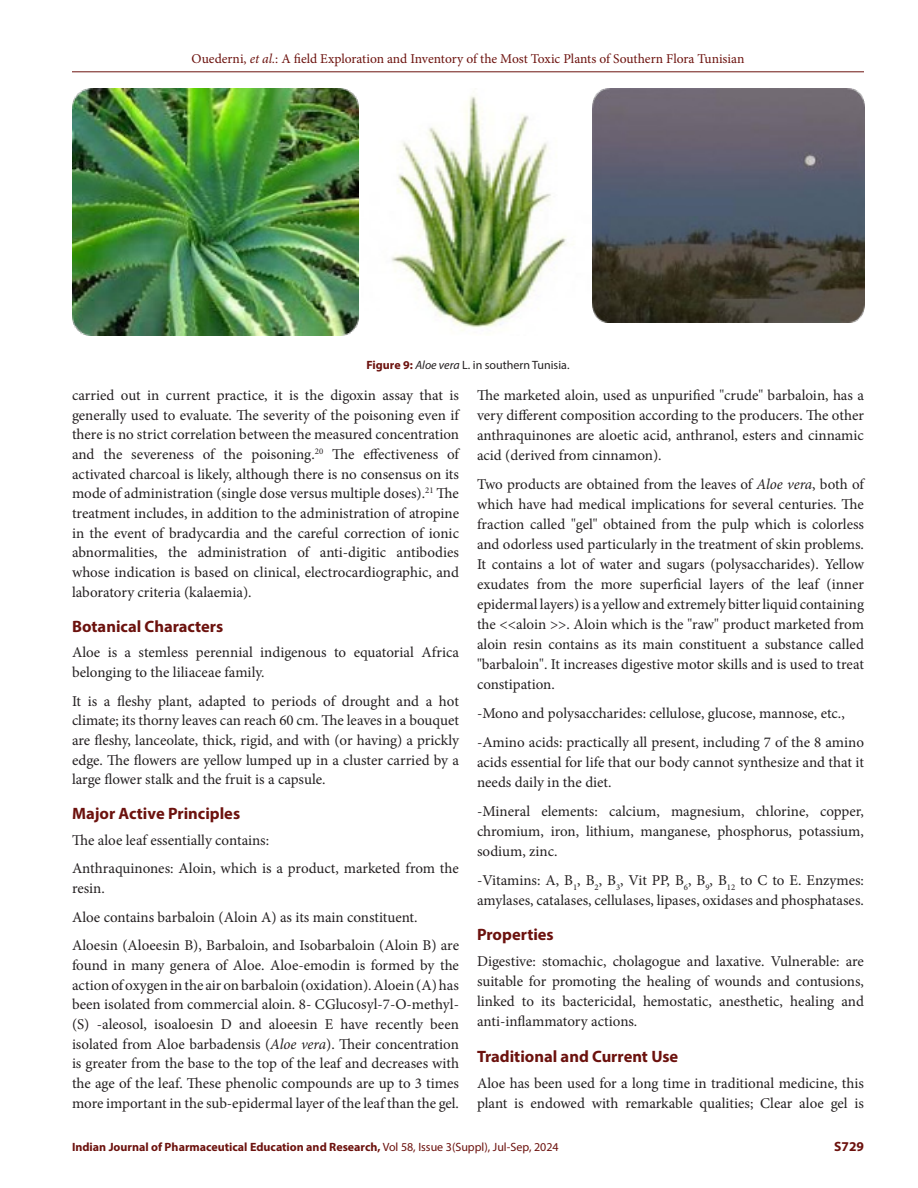
<style>
.page{position:relative;width:918px;height:1188px;background:#fff}
.page>*{position:absolute;margin:0;border:0;box-sizing:border-box;transform-origin:0 0}
.Heading_2{font:700 16.5px "Myriad Pro";color:#6c120e}
.Body_text{font:15px/19.6px "Minion Pro";color:#231f20;text-align:justify}
.Body_text__FO{font:15px/20px "Minion Pro";color:#231f20}
.t1{font:13.5px "Minion Pro";color:#6c120e}
.t2{font:700 13.5px "Myriad Pro";color:#6c120e}
.t3{font:700 12px "Myriad Pro";color:#6c120e}
.FIG_Caption{font:12px "Myriad Pro";color:#231f20}
.s1{font-style:italic}
.s2{font-weight:700;color:#6c120e}
.s3{font-weight:400}
</style>
<div class="page">
<hr style="left:72px;top:72px;width:792px;height:1px;background:#6c120e">
<img style="left:72px;top:88px;width:286px;height:247px">
<img style="left:391px;top:96px;width:175px;height:235px">
<img style="left:592px;top:88px;width:272px;height:235px">
<p class="t1" style="left:192px;top:50px;width:554px">Ouederni, <span class="s1">et al.</span>: A field Exploration and Inventory of the Most Toxic Plants of Southern Flora Tunisian</p>
<p class="FIG_Caption" style="left:367px;top:357px;width:204px"><span class="s2">Figure 9:</span> <span class="s1">Aloe vera</span> L. in southern Tunisia.</p>
<p class="Body_text" style="left:72px;top:386px;width:389px">carried out in current practice, it is the digoxin assay that is generally used to evaluate. The severity of the poisoning even if there is no strict correlation between the measured concentration and the severeness of the poisoning.<sup>20</sup> The effectiveness of activated charcoal is likely, although there is no consensus on its mode of administration (single dose versus multiple doses).<sup>21</sup> The treatment includes, in addition to the administration of atropine in the event of bradycardia and the careful correction of ionic abnormalities, the administration of anti-digitic antibodies whose indication is based on clinical, electrocardiographic, and laboratory criteria (kalaemia).</p>
<p class="Heading_2" style="left:72px;top:615px;width:153px">Botanical Characters</p>
<p class="Body_text__FO" style="left:72px;top:643px;width:389px">Aloe is a stemless perennial indigenous to equatorial Africa belonging to the liliaceae family.</p>
<p class="Body_text" style="left:72px;top:691px;width:389px">It is a fleshy plant, adapted to periods of drought and a hot climate; its thorny leaves can reach 60 cm. The leaves in a bouquet are fleshy, lanceolate, thick, rigid, and with (or having) a prickly edge. The flowers are yellow lumped up in a cluster carried by a large flower stalk and the fruit is a capsule.</p>
<p class="Heading_2" style="left:72px;top:803px;width:170px">Major Active Principles</p>
<p class="Body_text__FO" style="left:72px;top:830px;width:199px">The aloe leaf essentially contains:</p>
<p class="Body_text" style="left:72px;top:859px;width:388px">Anthraquinones: Aloin, which is a product, marketed from the resin.</p>
<p class="Body_text" style="left:72px;top:907px;width:347px">Aloe contains barbaloin (Aloin A) as its main constituent.</p>
<p class="Body_text" style="left:72px;top:936px;width:389px">Aloesin (Aloeesin B), Barbaloin, and Isobarbaloin (Aloin B) are found in many genera of Aloe. Aloe-emodin is formed by the action of oxygen in the air on barbaloin (oxidation). Aloein (A) has been isolated from commercial aloin. 8- CGlucosyl-7-O-methyl-(S) -aleosol, isoaloesin D and aloeesin E have recently been isolated from Aloe barbadensis (<span class="s1">Aloe vera</span>). Their concentration is greater from the base to the top of the leaf and decreases with the age of the leaf. These phenolic compounds are up to 3 times more important in the sub-epidermal layer of the leaf than the gel.</p>
<p class="Body_text" style="left:477px;top:385px;width:388px">The marketed aloin, used as unpurified "crude" barbaloin, has a very different composition according to the producers. The other anthraquinones are aloetic acid, anthranol, esters and cinnamic acid (derived from cinnamon).</p>
<p class="Body_text" style="left:477px;top:474px;width:389px">Two products are obtained from the leaves of <span class="s1">Aloe vera</span>, both of which have had medical implications for several centuries. The fraction called "gel" obtained from the pulp which is colorless and odorless used particularly in the treatment of skin problems.<br>It contains a lot of water and sugars (polysaccharides). Yellow exudates from the more superficial layers of the leaf (inner epidermal layers) is a yellow and extremely bitter liquid containing the &lt;&lt;aloin &gt;&gt;. Aloin which is the "raw" product marketed from aloin resin contains as its main constituent a substance called "barbaloin". It increases digestive motor skills and is used to treat constipation.</p>
<p class="Body_text" style="left:477px;top:704px;width:369px">-Mono and polysaccharides: cellulose, glucose, mannose, etc.,</p>
<p class="Body_text" style="left:477px;top:733px;width:389px">-Amino acids: practically all present, including 7 of the 8 amino acids essential for life that our body cannot synthesize and that it needs daily in the diet.</p>
<p class="Body_text" style="left:477px;top:802px;width:389px">-Mineral elements: calcium, magnesium, chlorine, copper, chromium, iron, lithium, manganese, phosphorus, potassium, sodium, zinc.</p>
<p class="Body_text" style="left:477px;top:871px;width:389px">-Vitamins: A, B<sub>1</sub>, B<sub>2</sub>, B<sub>3</sub>, Vit PP, B<sub>6</sub>, B<sub>9</sub>, B<sub>12</sub> to C to E. Enzymes: amylases, catalases, cellulases, lipases, oxidases and phosphatases.</p>
<p class="Heading_2" style="left:477px;top:924px;width:78px">Properties</p>
<p class="Body_text__FO" style="left:477px;top:952px;width:389px;text-align:justify">Digestive: stomachic, cholagogue and laxative. Vulnerable: are suitable for promoting the healing of wounds and contusions, linked to its bactericidal, hemostatic, anesthetic, healing and anti-inflammatory actions.</p>
<p class="Heading_2" style="left:477px;top:1045px;width:203px">Traditional and Current Use</p>
<p class="Body_text__FO" style="left:477px;top:1073px;width:389px">Aloe has been used for a long time in traditional medicine, this plant is endowed with remarkable qualities; Clear aloe gel is</p>
<p class="t3" style="left:72px;top:1139px;width:488px">Indian Journal of Pharmaceutical Education and Research, <span class="s3">Vol 58, Issue 3(Suppl), Jul-Sep, 2024</span></p>
<p class="t2" style="left:834px;top:1137px;width:31px">S729</p>
</div>
